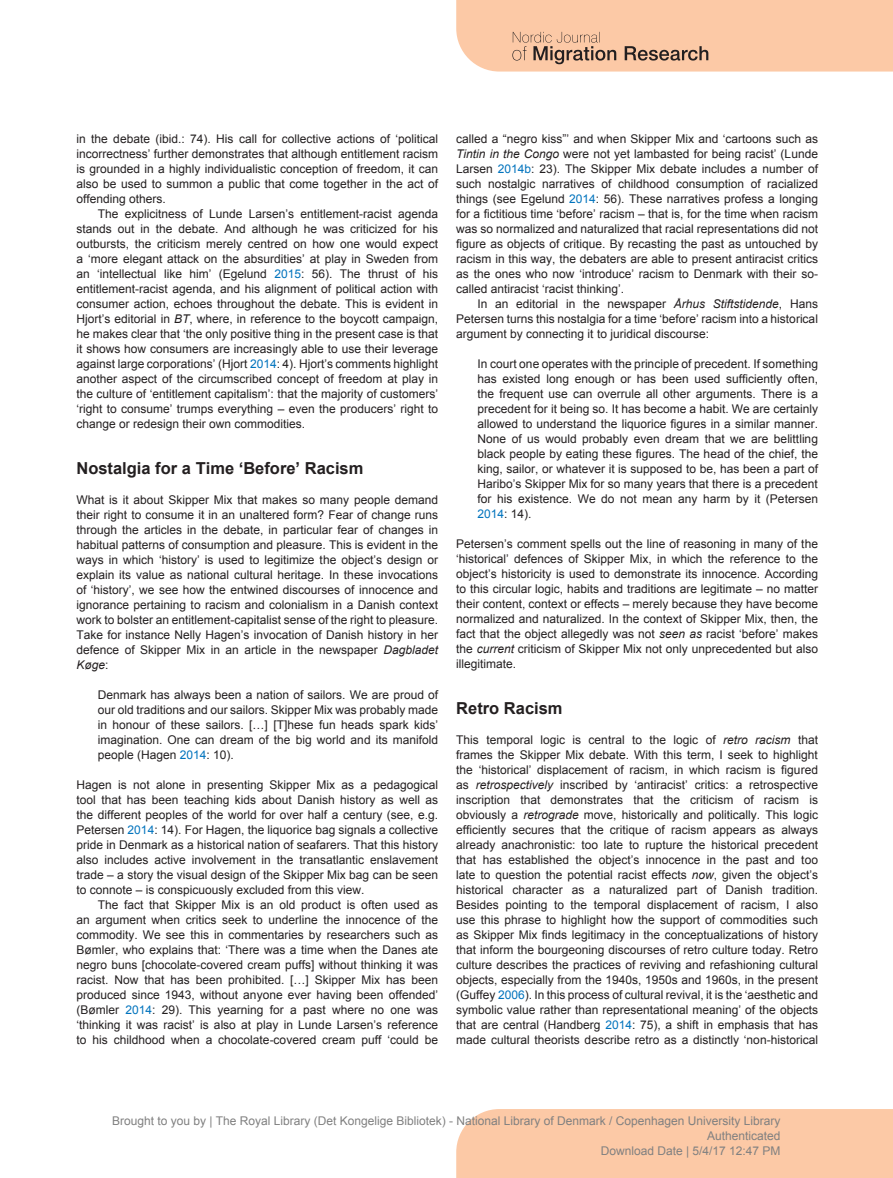
<style>
.page{position:relative;width:893px;height:1178px;background:#fff}
.page>*{position:absolute;margin:0;border:0;box-sizing:border-box;transform-origin:0 0}
.text{font:700 16.5px "Arial";color:#231f20}
.text-2{font:12px/15px "Arial";color:#231f20;text-align:justify}
.t1{font:12px/15px "Arial";color:#808080;text-align:right}
.s1{color:#0073bd}
.s2{font-style:italic}
</style>
<div class="page">
<div style="left:456px;top:1109px;width:437px;height:69px;background:#fcc9a6"></div>
<svg style="left:456px;top:0;width:437px;height:72px;background:#f4c4a3"></svg>
<p class="text-2" style="left:76px;top:131px;width:363px">in the debate (ibid.: 74). His call for collective actions of ‘political incorrectness’ further demonstrates that although entitlement racism is grounded in a highly individualistic conception of freedom, it can also be used to summon a public that come together in the act of offending others.</p>
<p class="text-2" style="left:76px;top:206px;width:363px;text-indent:21px">The explicitness of Lunde Larsen’s entitlement-racist agenda stands out in the debate. And although he was criticized for his outbursts, the criticism merely centred on how one would expect a ‘more elegant attack on the absurdities’ at play in Sweden from an ‘intellectual like him’ (Egelund <span class="s1">2015</span>: 56). The thrust of his entitlement-racist agenda, and his alignment of political action with consumer action, echoes throughout the debate. This is evident in Hjort’s editorial in <span class="s2">BT</span>, where, in reference to the boycott campaign, he makes clear that ‘the only positive thing in the present case is that it shows how consumers are increasingly able to use their leverage against large corporations’ (Hjort <span class="s1">2014</span>: 4). Hjort’s comments highlight another aspect of the circumscribed concept of freedom at play in the culture of ‘entitlement capitalism’: that the majority of customers’ ‘right to consume’ trumps everything – even the producers’ right to change or redesign their own commodities.</p>
<p class="text" style="left:76px;top:457px;width:289px">Nostalgia for a Time ‘Before’ Racism</p>
<p class="text-2" style="left:76px;top:492px;width:363px">What is it about Skipper Mix that makes so many people demand their right to consume it in an unaltered form? Fear of change runs through the articles in the debate, in particular fear of changes in habitual patterns of consumption and pleasure. This is evident in the ways in which ‘history’ is used to legitimize the object’s design or explain its value as national cultural heritage. In these invocations of ‘history’, we see how the entwined discourses of innocence and ignorance pertaining to racism and colonialism in a Danish context work to bolster an entitlement-capitalist sense of the right to pleasure.<br>Take for instance Nelly Hagen’s invocation of Danish history in her defence of Skipper Mix in an article in the newspaper <span class="s2">Dagbladet Køge</span>:</p>
<p class="text-2" style="left:98px;top:687px;width:342px">Denmark has always been a nation of sailors. We are proud of our old traditions and our sailors. Skipper Mix was probably made in honour of these sailors. […] [T]hese fun heads spark kids’ imagination. One can dream of the big world and its manifold people (Hagen <span class="s1">2014</span>: 10).</p>
<p class="text-2" style="left:76px;top:777px;width:363px">Hagen is not alone in presenting Skipper Mix as a pedagogical tool that has been teaching kids about Danish history as well as the different peoples of the world for over half a century (see, e.g.<br>Petersen <span class="s1">2014</span>: 14). For Hagen, the liquorice bag signals a collective pride in Denmark as a historical nation of seafarers. That this history also includes active involvement in the transatlantic enslavement trade – a story the visual design of the Skipper Mix bag can be seen to connote – is conspicuously excluded from this view.</p>
<p class="text-2" style="left:76px;top:897px;width:363px;text-indent:21px">The fact that Skipper Mix is an old product is often used as an argument when critics seek to underline the innocence of the commodity. We see this in commentaries by researchers such as Bømler, who explains that: ‘There was a time when the Danes ate negro buns [chocolate-covered cream puffs] without thinking it was racist. Now that has been prohibited. […] Skipper Mix has been produced since 1943, without anyone ever having been offended’ (Bømler <span class="s1">2014</span>: 29). This yearning for a past where no one was ‘thinking it was racist’ is also at play in Lunde Larsen’s reference to his childhood when a chocolate-covered cream puff ‘could be</p>
<p class="text-2" style="left:456px;top:131px;width:363px">called a “negro kiss”’ and when Skipper Mix and ‘cartoons such as <span class="s2">Tintin in the Congo</span> were not yet lambasted for being racist’ (Lunde Larsen <span class="s1">2014b</span>: 23). The Skipper Mix debate includes a number of such nostalgic narratives of childhood consumption of racialized things (see Egelund <span class="s1">2014</span>: 56). These narratives profess a longing for a fictitious time ‘before’ racism – that is, for the time when racism was so normalized and naturalized that racial representations did not figure as objects of critique. By recasting the past as untouched by racism in this way, the debaters are able to present antiracist critics as the ones who now ‘introduce’ racism to Denmark with their so&shy;called antiracist ‘racist thinking’.</p>
<p class="text-2" style="left:456px;top:296px;width:363px;text-indent:21px">In an editorial in the newspaper <span class="s2">Århus Stiftstidende</span>, Hans Petersen turns this nostalgia for a time ‘before’ racism into a historical argument by connecting it to juridical discourse:</p>
<p class="text-2" style="left:477px;top:356px;width:342px">In court one operates with the principle of precedent. If something has existed long enough or has been used sufficiently often, the frequent use can overrule all other arguments. There is a precedent for it being so. It has become a habit. We are certainly allowed to understand the liquorice figures in a similar manner.<br>None of us would probably even dream that we are belittling black people by eating these figures. The head of the chief, the king, sailor, or whatever it is supposed to be, has been a part of Haribo’s Skipper Mix for so many years that there is a precedent for his existence. We do not mean any harm by it (Petersen <span class="s1">2014</span>: 14).</p>
<p class="text-2" style="left:456px;top:536px;width:363px">Petersen’s comment spells out the line of reasoning in many of the ‘historical’ defences of Skipper Mix, in which the reference to the object’s historicity is used to demonstrate its innocence. According to this circular logic, habits and traditions are legitimate – no matter their content, context or effects – merely because they have become normalized and naturalized. In the context of Skipper Mix, then, the fact that the object allegedly was not <span class="s2">seen as</span> racist ‘before’ makes the <span class="s2">current</span> criticism of Skipper Mix not only unprecedented but also illegitimate.</p>
<p class="text" style="left:456px;top:697px;width:108px">Retro Racism</p>
<p class="text-2" style="left:456px;top:732px;width:363px">This temporal logic is central to the logic of <span class="s2">retro racism</span> that frames the Skipper Mix debate. With this term, I seek to highlight the ‘historical’ displacement of racism, in which racism is figured as <span class="s2">retrospectively</span> inscribed by ‘antiracist’ critics: a retrospective inscription that demonstrates that the criticism of racism is obviously a <span class="s2">retrograde</span> move, historically and politically. This logic efficiently secures that the critique of racism appears as always already anachronistic: too late to rupture the historical precedent that has established the object’s innocence in the past and too late to question the potential racist effects <span class="s2">now</span>, given the object’s historical character as a naturalized part of Danish tradition.<br>Besides pointing to the temporal displacement of racism, I also use this phrase to highlight how the support of commodities such as Skipper Mix finds legitimacy in the conceptualizations of history that inform the bourgeoning discourses of retro culture today. Retro culture describes the practices of reviving and refashioning cultural objects, especially from the 1940s, 1950s and 1960s, in the present (Guffey <span class="s1">2006</span>). In this process of cultural revival, it is the ‘aesthetic and symbolic value rather than representational meaning’ of the objects that are central (Handberg <span class="s1">2014</span>: 75), a shift in emphasis that has made cultural theorists describe retro as a distinctly ‘non-historical</p>
<p class="t1" style="left:112px;top:1115px;width:670px">Brought to you by | The Royal Library (Det Kongelige Bibliotek) - National Library of Denmark / Copenhagen University Library<br>Authenticated<br>Download Date | 5/4/17 12:47 PM</p>
</div>
